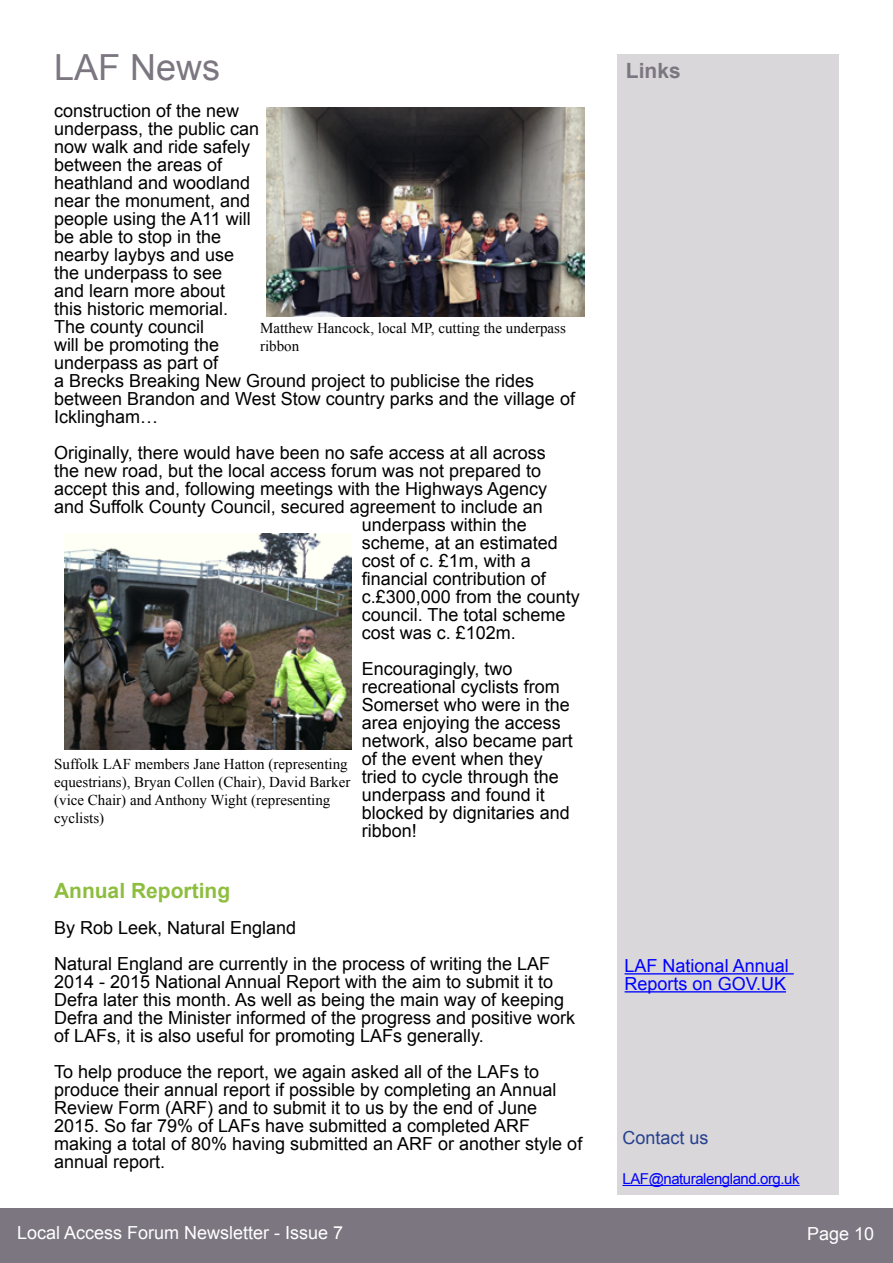
<style>
.page{position:relative;width:893px;height:1263px;background:#fff}
.page>*{position:absolute;margin:0;border:0;box-sizing:border-box;transform-origin:0 0}
.t1{font:36px "Arial";color:#7c7681}
.t2{font:700 21px "Arial";color:#8ebe3f}
.t3{font:700 21px "Arial";color:#7c7681}
.t4{font:18px/18px "Arial";color:#000}
.t5{font:18px "Arial";color:#fff}
.t6{font:18px/18px "Arial";color:#00f}
.t7{font:18px "Arial";color:#25408f}
.t8{font:15px/18px "Times New Roman";color:#000}
.t9{font:15px "Arial";letter-spacing:-.03em;color:#00f}
</style>
<div class="page">
<div style="left:0;top:1209px;width:893px;height:54px;background:#7c7681"></div>
<div style="left:617px;top:54px;width:222px;height:1141px;background:#dad7da"></div>
<hr style="left:622px;top:1185px;width:178px;height:1px;background:#00f">
<hr style="left:625px;top:973px;width:169px;height:1px;background:#00f">
<hr style="left:625px;top:991px;width:161px;height:1px;background:#00f">
<img style="left:64px;top:534px;width:288px;height:216px">
<img style="left:267px;top:107px;width:317px;height:209px">
<h1 class="t1" style="left:54px;top:44px;width:168px">LAF News</h1>
<p class="t3" style="left:626px;top:56px;width:56px">Links</p>
<p class="t4" style="left:54px;top:101px;width:522px">construction of the new<br>underpass, the public can<br>now walk and ride safely<br>between the areas of<br>heathland and woodland<br>near the monument, and<br>people using the A11 will<br>be able to stop in the<br>nearby laybys and use<br>the underpass to see<br>and learn more about<br>this historic memorial.<br>The county council<br>will be promoting the<br>underpass as part of<br>a Brecks Breaking New Ground project to publicise the rides between Brandon and West Stow country parks and the village of<br>Icklingham…</p>
<p class="t4" style="left:54px;top:443px;width:493px">Originally, there would have been no safe access at all across</p>
<p class="t4" style="left:54px;top:461px;width:489px">the new road, but the local access forum was not prepared to</p>
<p class="t4" style="left:54px;top:479px;width:495px">accept this and, following meetings with the Highways Agency</p>
<p class="t4" style="left:54px;top:497px;width:490px">and Suffolk County Council, secured agreement to include an</p>
<p class="t4" style="left:362px;top:515px;width:167px">underpass within the</p>
<p class="t4" style="left:362px;top:533px;width:198px">scheme, at an estimated</p>
<p class="t4" style="left:362px;top:551px;width:171px">cost of c. £1m, with a</p>
<p class="t4" style="left:362px;top:569px;width:186px">fi nancial contribution of</p>
<p class="t4" style="left:362px;top:587px;width:220px">c.£300,000 from the county</p>
<p class="t4" style="left:362px;top:605px;width:205px">council. The total scheme</p>
<p class="t4" style="left:362px;top:623px;width:156px">cost was c. £102m.</p>
<p class="t4" style="left:362px;top:659px;width:213px">Encouragingly, two recreational cyclists from<br>Somerset who were in the area enjoying the access network, also became part of the event when they tried to cycle through the underpass and found it blocked by dignitaries and ribbon!</p>
<p class="t8" style="left:260px;top:319px;width:307px">Matthew Hancock, local MP, cutting the underpass ribbon</p>
<p class="t8" style="left:54px;top:755px;width:298px">Suffolk LAF members Jane Hatton (representing equestrians), Bryan Collen (Chair), David Barker (vice Chair) and Anthony Wight (representing cyclists)</p>
<p class="t2" style="left:54px;top:876px;width:178px">Annual Reporting</p>
<p class="t4" style="left:54px;top:910px;width:498px;line-height:36px">By Rob Leek, Natural England<br>Natural England are currently in the process of writing the LAF</p>
<p class="t4" style="left:54px;top:973px;width:523px">2014 - 2015 National Annual Report with the aim to submit it to Defra later this month. As well as being the main way of keeping Defra and the Minister informed of the progress and positive work of LAFs, it is also useful for promoting LAFs generally.</p>
<p class="t4" style="left:54px;top:1063px;width:530px">To help produce the report, we again asked all of the LAFs to produce their annual report if possible by completing an Annual Review Form (ARF) and to submit it to us by the end of June 2015. So far 79% of LAFs have submitted a completed ARF making a total of 80% having submitted an ARF or another style of annual report.</p>
<p class="t6" style="left:625px;top:957px;width:166px">LAF National Annual<br>Reports on GOV.UK</p>
<p class="t7" style="left:622px;top:1126px;width:88px">Contact us</p>
<p class="t9" style="left:622px;top:1169px;width:179px">LAF@naturalengland.org.uk</p>
<p class="t5" style="left:17px;top:1221px;width:328px">Local Access Forum Newsletter - Issue 7</p>
<p class="t5" style="left:807px;top:1221px;width:69px">Page 10</p>
</div>
